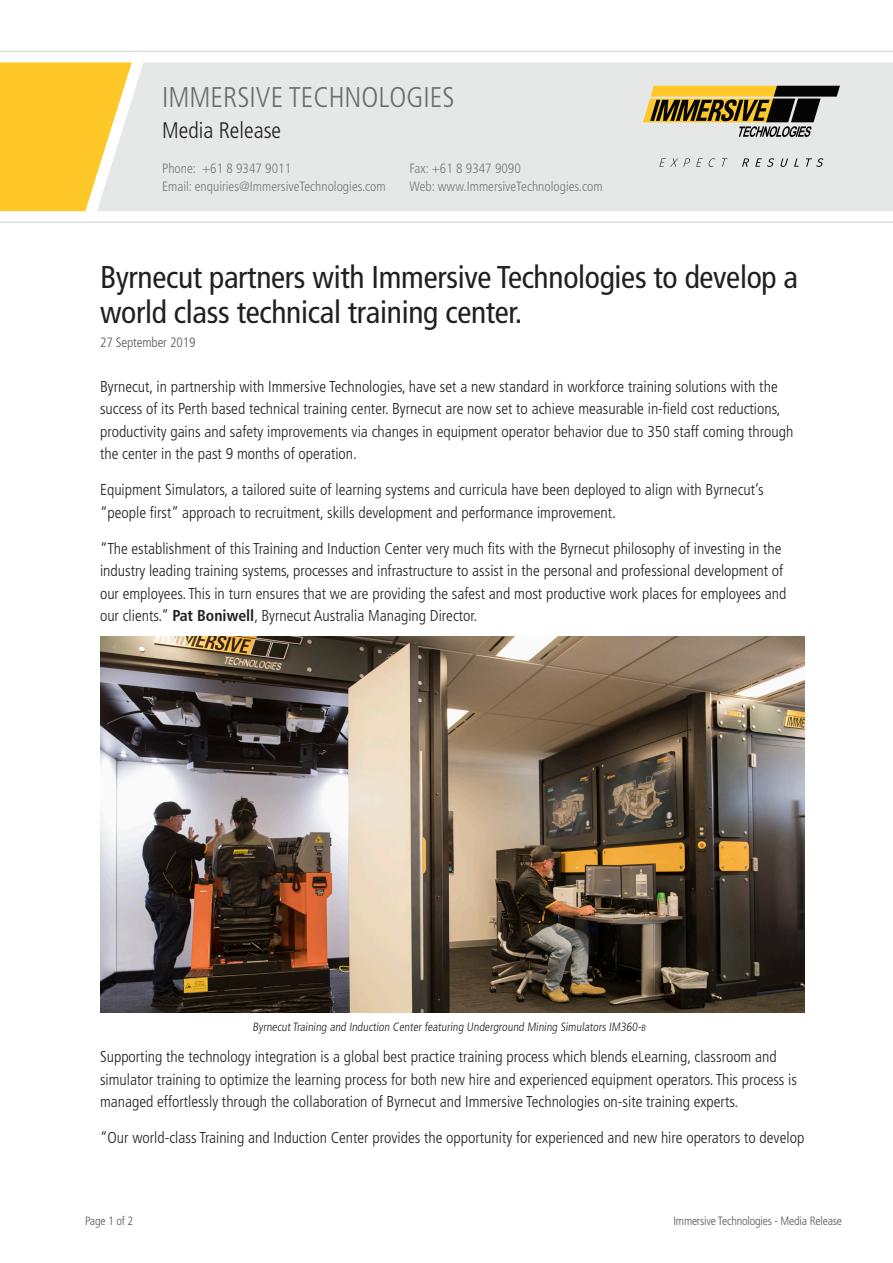
<style>
.page{position:relative;width:893px;height:1263px;background:#fff}
.page>*{position:absolute;margin:0;border:0;box-sizing:border-box;transform-origin:0 0}
.Headline{font:condensed 31.5px/34.5px "Frutiger LT Std";letter-spacing:-.01em;color:#231f20}
.t1{font:300 condensed 28.5px "Frutiger LT Std";color:#6c6d70}
.t2{font:300 condensed 22.5px "Frutiger LT Std";color:#231f20}
.Paragraph_1{font:300 condensed 15.75px/22.5px "Frutiger LT Std";color:#231f20}
.t3{font:300 condensed 13.5px "Frutiger LT Std";color:#76787b}
.Date{font:300 condensed 13.5px "Frutiger LT Std";letter-spacing:-.01em;color:#57585a}
.t4{font:300 condensed 12px "Frutiger LT Std";color:#231f20}
.t5{font:300 condensed 12px "Frutiger LT Std";letter-spacing:-.015em;color:#57585a}
.s1{font-weight:700}
.s2{font-size:9px}
</style>
<div class="page">
<div style="left:0;top:62px;width:97px;height:149px;background:#fec829"></div>
<div style="left:97px;top:62px;width:796px;height:149px;background:#e5e8e7"></div>
<hr style="left:0;top:51px;width:893px;height:1px;background:#dcdddf">
<hr style="left:0;top:221px;width:893px;height:2px;background:#dcdddf">
<svg style="left:643px;top:86px;width:197px;height:51px;background:#9b8d61"></svg>
<svg style="left:659px;top:158px;width:31px;height:9px"></svg>
<svg style="left:696px;top:158px;width:7px;height:9px"></svg>
<svg style="left:709px;top:158px;width:6px;height:9px"></svg>
<svg style="left:722px;top:158px;width:6px;height:9px"></svg>
<svg style="left:742px;top:158px;width:7px;height:9px"></svg>
<svg style="left:755px;top:158px;width:19px;height:9px"></svg>
<svg style="left:780px;top:158px;width:8px;height:9px"></svg>
<svg style="left:794px;top:158px;width:5px;height:9px"></svg>
<svg style="left:806px;top:158px;width:17px;height:9px"></svg>
<img style="left:100px;top:637px;width:705px;height:375px">
<h2 class="t1" style="left:162px;top:81px;width:294px">IMMERSIVE TECHNOLOGIES</h2>
<h3 class="t2" style="left:162px;top:118px;width:121px">Media Release</h3>
<p class="t3" style="left:162px;top:161px;width:131px">Phone: +61 8 9347 9011</p>
<p class="t3" style="left:410px;top:161px;width:113px">Fax: +61 8 9347 9090</p>
<p class="t3" style="left:162px;top:179px;width:225px">Email: enquiries@ImmersiveTechnologies.com</p>
<p class="t3" style="left:410px;top:179px;width:194px">Web: www.ImmersiveTechnologies.com</p>
<p class="t3" style="left:285px;top:161px;width:8px">6</p>
<p class="Headline" style="left:100px;top:260px;width:700px">Byrnecut partners with Immersive Technologies to develop a world class technical training center.</p>
<p class="Date" style="left:100px;top:335px;width:97px">27 September 2019</p>
<p class="Paragraph_1" style="left:100px;top:375px;width:695px">Byrnecut, in partnership with Immersive Technologies, have set a new standard in workforce training solutions with the success of its Perth based technical training center. Byrnecut are now set to achieve measurable in-field cost reductions, productivity gains and safety improvements via changes in equipment operator behavior due to 350 staff coming through the center in the past 9 months of operation.</p>
<p class="Paragraph_1" style="left:100px;top:479px;width:665px">Equipment Simulators, a tailored suite of learning systems and curricula have been deployed to align with Byrnecut’s “people first” approach to recruitment, skills development and performance improvement.</p>
<p class="Paragraph_1" style="left:100px;top:537px;width:688px">“The establishment of this Training and Induction Center very much fits with the Byrnecut philosophy of investing in the industry leading training systems, processes and infrastructure to assist in the personal and professional development of our employees. This in turn ensures that we are providing the safest and most productive work places for employees and our clients.” <span class="s1">Pat Boniwell</span>, Byrnecut Australia Managing Director.</p>
<p class="t4" style="left:253px;top:1020px;width:396px">Byrnecut Training and Induction Center featuring Underground Mining Simulators IM360-<span class="s2">B</span></p>
<p class="Paragraph_1" style="left:100px;top:1046px;width:698px">Supporting the technology integration is a global best practice training process which blends eLearning, classroom and simulator training to optimize the learning process for both new hire and experienced equipment operators. This process is managed effortlessly through the collaboration of Byrnecut and Immersive Technologies on-site training experts.</p>
<p class="Paragraph_1" style="left:100px;top:1127px;width:706px">“Our world-class Training and Induction Center provides the opportunity for experienced and new hire operators to develop</p>
<p class="t5" style="left:85px;top:1214px;width:50px">Page 1 of 2</p>
<p class="t5" style="left:673px;top:1214px;width:170px">Immersive Technologies - Media Release</p>
</div>
